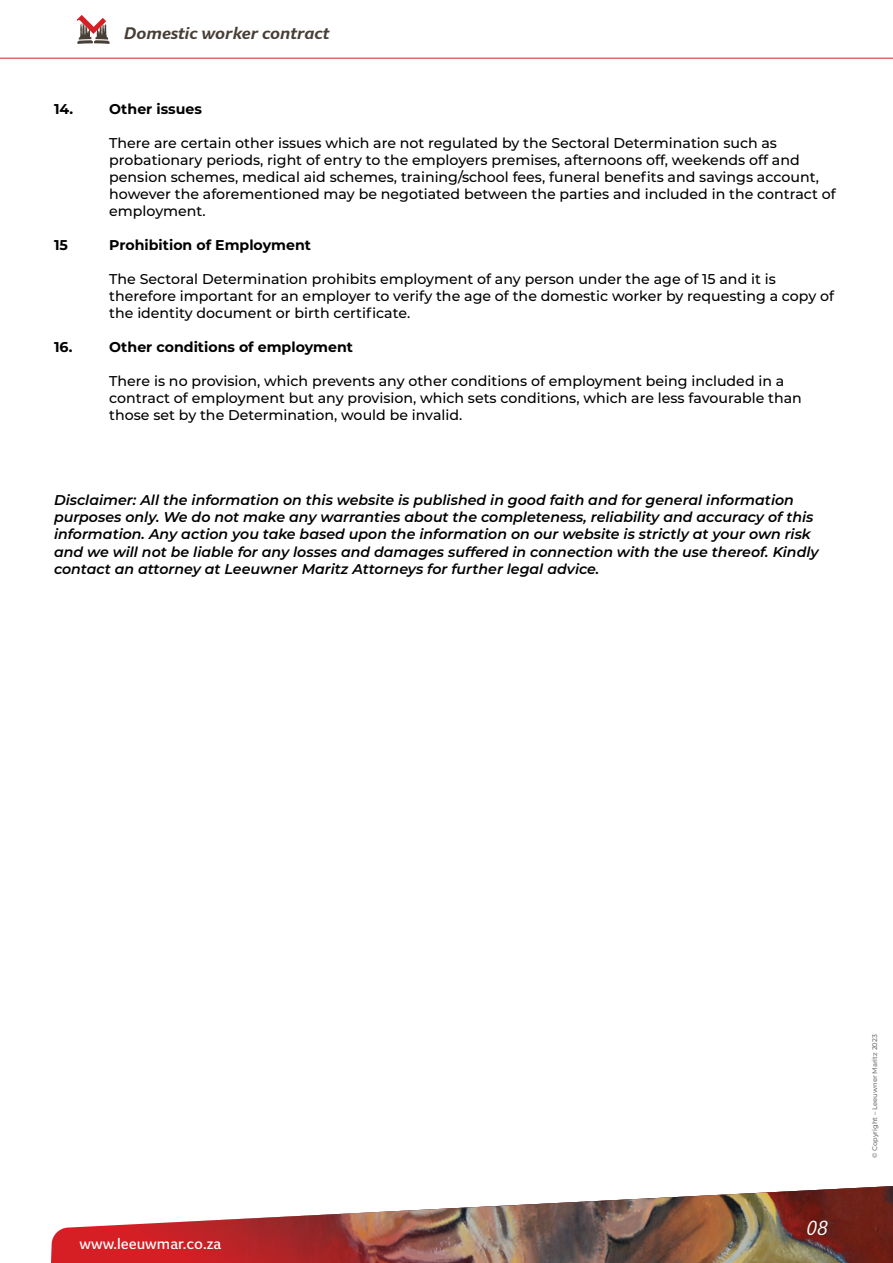
<style>
.page{position:relative;width:893px;height:1263px;background:#fff}
.page>*{position:absolute;margin:0;border:0;box-sizing:border-box;transform-origin:0 0}
.t1{font:italic 20.4px "Giacomo";color:#fff}
.t2{font:italic 700 16.65px "Giacomo";color:#473f36}
.t3{font:500 15px "Giacomo";color:#fff}
.t4{font:500 14.1px/17px "Montserrat";color:#000}
.t5{font:italic 600 14.1px/17px "Montserrat";color:#000}
.t6{font:700 14.1px "Montserrat";color:#000}
.t7{font:500 6.75px "Montserrat";color:#6d6e71}
</style>
<div class="page">
<hr style="left:0;top:58px;width:893px;height:1px;background:#d61f25">
<svg style="left:77px;top:15px;width:33px;height:29px"></svg>
<img style="left:51px;top:1186px;width:842px;height:77px">
<p class="t2" style="left:124px;top:23px;width:207px">Domestic worker contract</p>
<p class="t6" style="left:54px;top:99px;width:21px">14.</p>
<p class="t6" style="left:109px;top:99px;width:94px">Other issues</p>
<p class="t4" style="left:109px;top:134px;width:728px">There are certain other issues which are not regulated by the Sectoral Determination such as probationary periods, right of entry to the employers premises, afternoons off, weekends off and pension schemes, medical aid schemes, training/school fees, funeral benefits and savings account, however the aforementioned may be negotiated between the parties and included in the contract of employment.</p>
<p class="t6" style="left:54px;top:235px;width:15px">15</p>
<p class="t6" style="left:109px;top:235px;width:203px">Prohibition of Employment</p>
<p class="t4" style="left:109px;top:270px;width:726px">The Sectoral Determination prohibits employment of any person under the age of 15 and it is therefore important for an employer to verify the age of the domestic worker by requesting a copy of the identity document or birth certificate.</p>
<p class="t6" style="left:54px;top:337px;width:20px">16.</p>
<p class="t6" style="left:109px;top:337px;width:245px">Other conditions of employment</p>
<p class="t4" style="left:109px;top:372px;width:694px">There is no provision, which prevents any other conditions of employment being included in a contract of employment but any provision, which sets conditions, which are less favourable than those set by the Determination, would be invalid.</p>
<p class="t5" style="left:54px;top:491px;width:766px">Disclaimer: All the information on this website is published in good faith and for general information purposes only. We do not make any warranties about the completeness, reliability and accuracy of this information. Any action you take based upon the information on our website is strictly at your own risk and we will not be liable for any losses and damages suffered in connection with the use thereof. Kindly contact an attorney at Leeuwner Maritz Attorneys for further legal advice.</p>
<p class="t3" style="left:80px;top:1235px;width:143px">www.leeuwmar.co.za</p>
<h1 class="t1" style="left:806px;top:1216px;width:23px">08</h1>
<p class="t7" style="left:870px;top:1158px;width:125px;rotate:-90deg">© Copyright – Leeuwner Maritz 2023</p>
</div>
